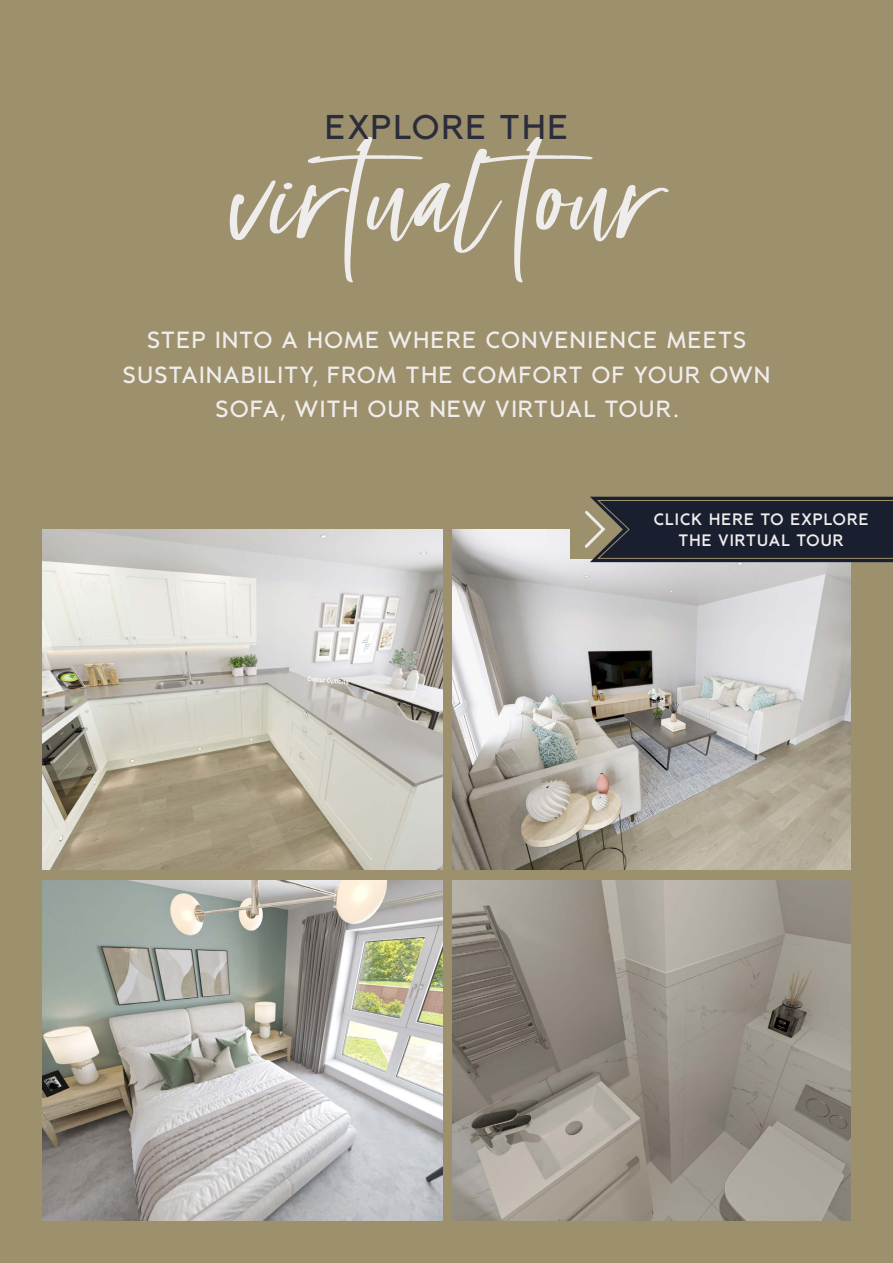
<style>
.page{position:relative;width:893px;height:1263px;background:#9d906d}
.page>*{position:absolute;margin:0;border:0;box-sizing:border-box;transform-origin:0 0}
.t1{font:151.05px "Summer Break";color:#efedec}
.t2{font:40.5px "OC Pajaro Medium";letter-spacing:.06em;color:#2b2d3c}
.t3{font:27.6px/34.5px "OC Pajaro Medium";letter-spacing:.06em;color:#efedec;text-align:center}
.t4{font:19.5px/21px "OC Pajaro Demi";letter-spacing:.06em;color:#efedec;text-align:center}
</style>
<div class="page">
<img style="left:43px;top:529px;width:400px;height:341px">
<img style="left:43px;top:880px;width:400px;height:340px">
<img style="left:453px;top:529px;width:397px;height:341px">
<img style="left:453px;top:880px;width:397px;height:340px">
<div style="left:570px;top:500px;width:62px;height:59px;background:#9d906d"></div>
<svg style="left:582px;top:497px;width:311px;height:65px;background:#282c36"></svg>
<h2 class="t2" style="left:325px;top:106px;width:244px">EXPLORE THE</h2>
<h1 class="t1" style="left:229px;top:90px;width:436px">virtual tour</h1>
<p class="t3" style="left:123px;top:324px;width:649px">STEP INTO A HOME WHERE CONVENIENCE MEETS<br>SUSTAINABILITY, FROM THE COMFORT OF YOUR OWN<br>SOFA, WITH OUR NEW VIRTUAL TOUR.</p>
<p class="t4" style="left:654px;top:509px;width:216px">CLICK HERE TO EXPLORE<br>THE VIRTUAL TOUR</p>
</div>
